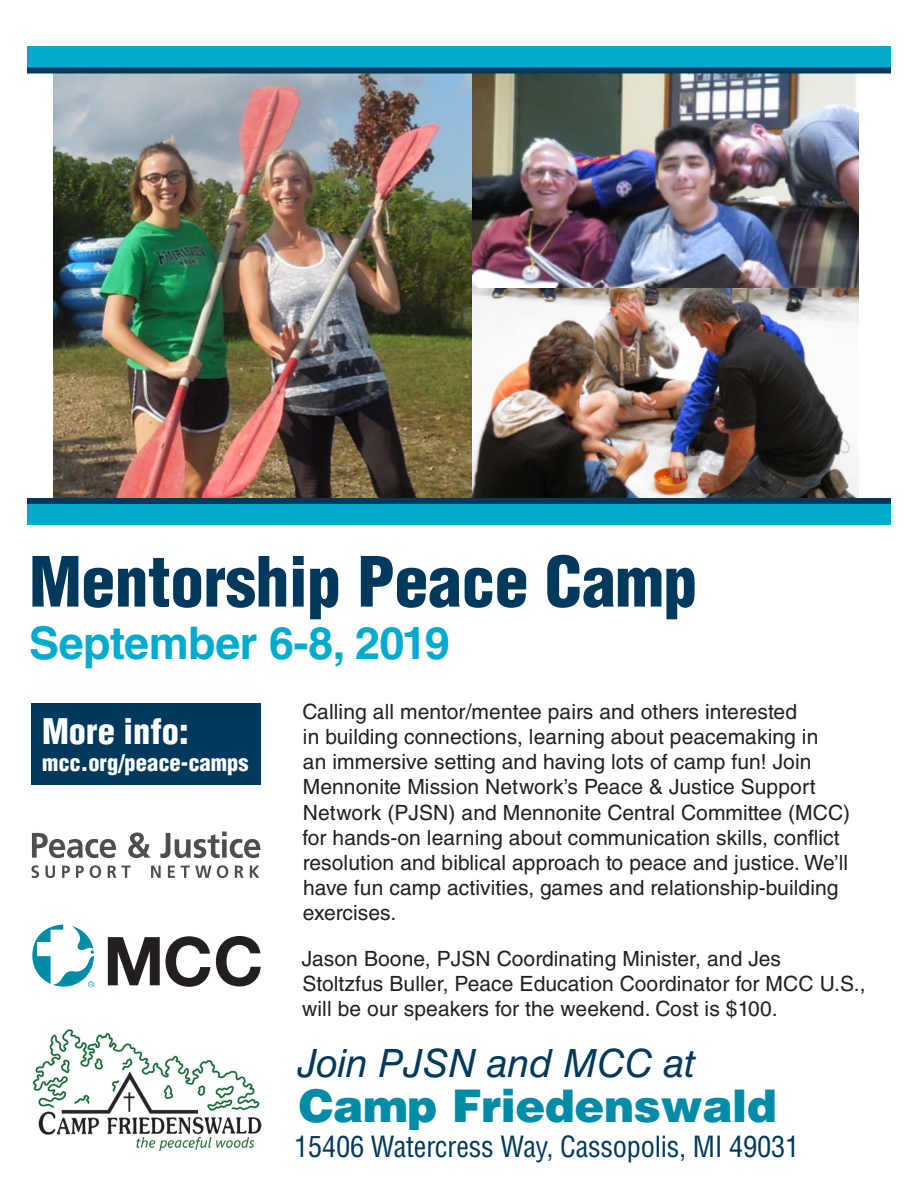
<style>
.page{position:relative;width:918px;height:1188px;background:#fff}
.page>*{position:absolute;margin:0;border:0;box-sizing:border-box;transform-origin:0 0}
.t1{font:900 condensed 67.5px "Helvetica LT Std";letter-spacing:-.005em;color:#00395c}
.t2{font:700 45px "Helvetica LT Std";letter-spacing:-.01em;color:#00abcd}
.t3{font:900 45px "Helvetica LT Std";letter-spacing:-.01em;color:#008ca7}
.t4{font:italic 39px "Helvetica LT Std";letter-spacing:-.01em;color:#00395c}
.t5{font:900 condensed 34.5px "Helvetica LT Std";color:#fff}
.t6{font:condensed 28.5px "Helvetica LT Std";letter-spacing:-.01em;color:#00395c}
.t7{font:900 condensed 22.5px "Helvetica LT Std";color:#fff}
.t8{font:21px/25.2px "Helvetica LT Std";letter-spacing:.005em;color:#231f20}
</style>
<div class="page">
<div style="left:27px;top:46px;width:864px;height:27px;background:#00abcd"></div>
<img style="left:54px;top:74px;width:418px;height:424px">
<img style="left:472px;top:74px;width:387px;height:214px">
<img style="left:472px;top:288px;width:387px;height:210px">
<img style="left:32px;top:1029px;width:229px;height:123px">
<svg style="left:32px;top:833px;width:84px;height:25px"></svg>
<svg style="left:128px;top:832px;width:22px;height:26px"></svg>
<svg style="left:160px;top:832px;width:100px;height:26px"></svg>
<svg style="left:32px;top:865px;width:7px;height:13px"></svg>
<svg style="left:46px;top:866px;width:9px;height:12px"></svg>
<svg style="left:62px;top:866px;width:8px;height:12px"></svg>
<svg style="left:76px;top:866px;width:8px;height:12px"></svg>
<svg style="left:90px;top:865px;width:11px;height:13px"></svg>
<svg style="left:108px;top:865px;width:8px;height:13px"></svg>
<svg style="left:122px;top:866px;width:9px;height:12px"></svg>
<svg style="left:151px;top:866px;width:10px;height:12px"></svg>
<svg style="left:168px;top:866px;width:7px;height:12px"></svg>
<svg style="left:181px;top:865px;width:47px;height:13px"></svg>
<svg style="left:235px;top:865px;width:9px;height:13px"></svg>
<svg style="left:250px;top:866px;width:9px;height:12px"></svg>
<div style="left:27px;top:499px;width:864px;height:26px;background:#00abcd"></div>
<div style="left:27px;top:498px;width:864px;height:6px;background:#00395c"></div>
<div style="left:27px;top:68px;width:864px;height:6px;background:#00395c"></div>
<svg style="left:108px;top:937px;width:52px;height:48px"></svg>
<svg style="left:166px;top:936px;width:44px;height:51px"></svg>
<svg style="left:216px;top:936px;width:45px;height:50px"></svg>
<svg style="left:32px;top:925px;width:62px;height:62px"></svg>
<div style="left:31px;top:704px;width:230px;height:81px;background:#00395c"></div>
<p class="t1" style="left:29px;top:539px;width:670px">Mentorship Peace Camp</p>
<p class="t2" style="left:29px;top:616px;width:422px">September 6-8, 2019</p>
<p class="t5" style="left:42px;top:710px;width:148px">More info:</p>
<p class="t7" style="left:42px;top:749px;width:208px">mcc.org/peace-camps</p>
<p class="t8" style="left:303px;top:699px;width:549px">Calling all mentor/mentee pairs and others interested<br>in building connections, learning about peacemaking in<br>an immersive setting and having lots of camp fun! Join Mennonite Mission Network’s Peace &amp; Justice Support Network (PJSN) and Mennonite Central Committee (MCC) for hands-on learning about communication skills, conflict resolution and biblical approach to peace and justice. We’ll have fun camp activities, games and relationship-building exercises.</p>
<p class="t8" style="left:302px;top:946px;width:565px">Jason Boone, PJSN Coordinating Minister, and Jes<br>Stoltzfus Buller, Peace Education Coordinator for MCC U.S., will be our speakers for the weekend. Cost is $100.</p>
<p class="t4" style="left:298px;top:1040px;width:399px">Join PJSN and MCC at</p>
<p class="t3" style="left:299px;top:1077px;width:479px">Camp Friedenswald</p>
<p class="t6" style="left:294px;top:1128px;width:507px">15406 Watercress Way, Cassopolis, MI 49031</p>
</div>
